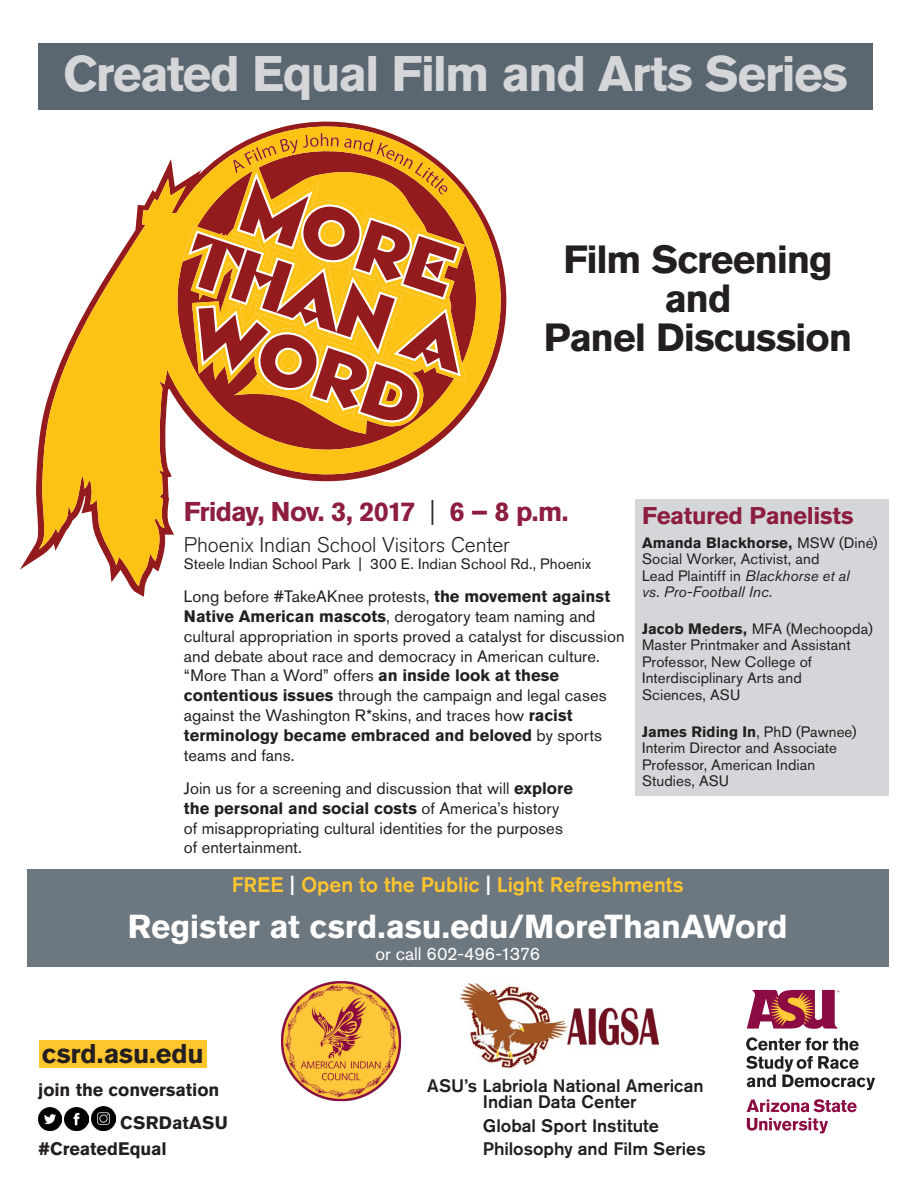
<style>
.page{position:relative;width:918px;height:1188px;background:#fff}
.page>*{position:absolute;margin:0;border:0;box-sizing:border-box;transform-origin:0 0}
.t1{font:700 49.5px "Akzidenz Grotesk Pro";letter-spacing:-.035em;color:#d5d6da}
.t2{font:700 39px/39px "Akzidenz Grotesk Pro";letter-spacing:-.03em;color:#231f20;text-align:center}
.t3{font:700 33px "Akzidenz Grotesk Pro";letter-spacing:-.005em;color:#fff}
.t4{font:700 27px "Akzidenz Grotesk Pro";letter-spacing:-.04em;color:#8d1e40}
.t5{font:700 27px "Akzidenz Grotesk Pro";letter-spacing:-.01em;color:#231f20}
.t6{font:700 24px "Akzidenz Grotesk Pro";letter-spacing:-.015em;color:#8d1e40}
.t7{font:500 21px "Akzidenz Grotesk Pro";color:#ffc52d}
.t8{font:300 21px "Akzidenz Grotesk Pro";letter-spacing:-.005em;color:#231f20}
.t9{font:500 18px/16.5px "Akzidenz Grotesk Pro";color:#231f20}
.t10{font:700 18px "Akzidenz Grotesk Pro";letter-spacing:-.005em;color:#231f20}
.t11{font:18px "Akzidenz Grotesk Pro";letter-spacing:-.005em;color:#fff}
.t12{font:700 18px "Akzidenz Grotesk Pro";letter-spacing:.015em;color:#231f20}
.t13{font:16.5px/19.8px "Akzidenz Grotesk Pro";letter-spacing:.005em;color:#231f20}
.t14{font:15px/16.5px "Akzidenz Grotesk Pro";letter-spacing:.01em;color:#231f20}
.s1{font-weight:300;color:#231f20}
.s2{font-weight:700}
.s3{color:#fff}
.s4{font-weight:500;font-size:18px}
.s5{font-style:italic}
</style>
<div class="page">
<img style="left:460px;top:984px;width:199px;height:85px">
<img style="left:281px;top:982px;width:121px;height:120px">
<div style="left:39px;top:1040px;width:167px;height:27px;background:#ffc52d"></div>
<svg style="left:747px;top:1099px;width:110px;height:13px"></svg>
<svg style="left:747px;top:1118px;width:81px;height:15px"></svg>
<svg style="left:747px;top:990px;width:93px;height:39px"></svg>
<svg style="left:746px;top:1037px;width:129px;height:53px"></svg>
<div style="left:38px;top:44px;width:835px;height:66px;background:#5a6670"></div>
<img style="left:38px;top:1107px;width:24px;height:24px">
<img style="left:65px;top:1107px;width:23px;height:24px">
<img style="left:92px;top:1107px;width:24px;height:24px">
<div style="left:635px;top:500px;width:254px;height:296px;background:#d5d6da"></div>
<svg style="left:39px;top:121px;width:468px;height:465px"></svg>
<svg style="left:182px;top:133px;width:284px;height:301px;background:#cc7e3a"></svg>
<div style="left:27px;top:869px;width:862px;height:97px;background:#6d7780"></div>
<p class="t1" style="left:63px;top:42px;width:786px">Created Equal Film and Arts Series</p>
<p class="t2" style="left:563px;top:239px;width:271px">Film Screening and</p>
<p class="t2" style="left:544px;top:317px;width:310px">Panel Discussion</p>
<p class="t4" style="left:184px;top:494px;width:386px">Friday, Nov. 3, 2017 <span class="s1">|</span> 6 – 8 p.m.</p>
<p class="t8" style="left:184px;top:531px;width:327px">Phoenix Indian School Visitors Center</p>
<p class="t14" style="left:184px;top:555px;width:409px">Steele Indian School Park | 300 E. Indian School Rd., Phoenix</p>
<p class="t13" style="left:184px;top:587px;width:442px">Long before #TakeAKnee protests, <span class="s2">the movement against Native American mascots</span>, derogatory team naming and cultural appropriation in sports proved a catalyst for discussion and debate about race and democracy in American culture. “More Than a Word” offers <span class="s2">an inside look at these contentious issues</span> through the campaign and legal cases against the Washington R*skins, and traces how <span class="s2">racist terminology became embraced and beloved</span> by sports teams and fans.</p>
<p class="t13" style="left:184px;top:778px;width:391px">Join us for a screening and discussion that will <span class="s2">explore the personal and social costs</span> of America’s history of misappropriating cultural identities for the purposes of entertainment.</p>
<p class="t7" style="left:232px;top:871px;width:453px">FREE <span class="s3">|</span> Open to the Public <span class="s3">|</span> Light Refreshments</p>
<p class="t3" style="left:128px;top:905px;width:661px">Register at csrd.asu.edu/MoreThanAWord</p>
<p class="t11" style="left:375px;top:942px;width:166px">or call 602-496-1376</p>
<p class="t6" style="left:642px;top:500px;width:213px">Featured Panelists</p>
<p class="t14" style="left:642px;top:534px;width:237px"><span class="s2">Amanda Blackhorse</span><span class="s4">,</span> MSW (Diné)<br>Social Worker, Activist, and<br>Lead Plaintiff in <span class="s5">Blackhorse et al<br>vs. Pro-Football Inc.</span></p>
<p class="t14" style="left:642px;top:620px;width:232px"><span class="s2">Jacob Meders,</span> MFA (Mechoopda)<br>Master Printmaker and Assistant<br>Professor, New College of<br>Interdisciplinary Arts and<br>Sciences, ASU</p>
<p class="t14" style="left:642px;top:723px;width:216px"><span class="s2">James Riding In</span>, PhD (Pawnee)<br>Interim Director and Associate<br>Professor, American Indian<br>Studies, ASU</p>
<p class="t5" style="left:42px;top:1036px;width:163px">csrd.asu.edu</p>
<p class="t10" style="left:38px;top:1078px;width:183px">join the conversation</p>
<p class="t12" style="left:120px;top:1111px;width:109px">CSRDatASU</p>
<p class="t10" style="left:38px;top:1137px;width:130px">#CreatedEqual</p>
<p class="t9" style="left:483px;top:1077px;width:222px;text-indent:-55px">ASU’s Labriola National American<br>Indian Data Center</p>
<p class="t9" style="left:483px;top:1117px;width:178px">Global Sport Institute</p>
<p class="t9" style="left:483px;top:1140px;width:225px">Philosophy and Film Series</p>
</div>
